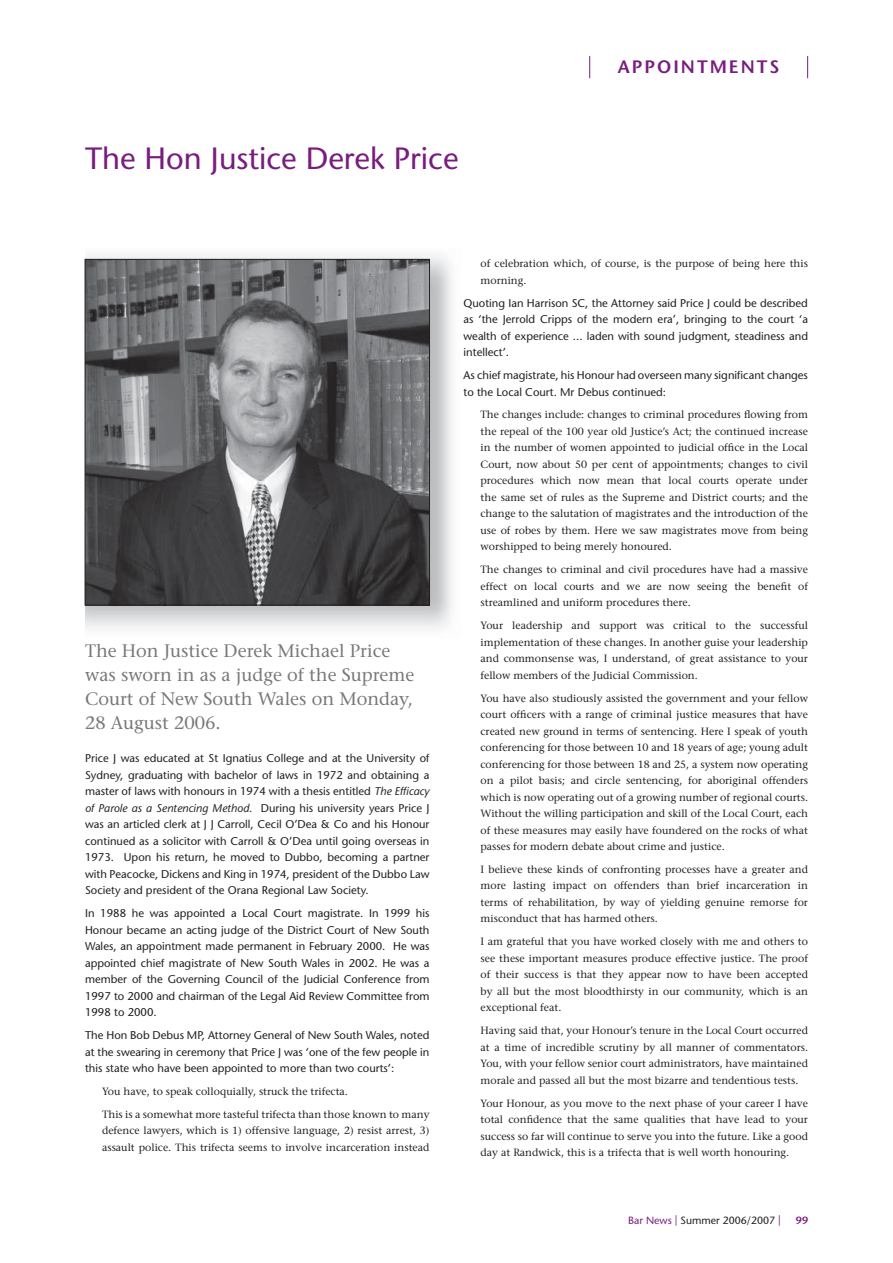
<style>
.page{position:relative;width:893px;height:1263px;background:#fff}
.page>*{position:absolute;margin:0;border:0;box-sizing:border-box;transform-origin:0 0}
.t1{font:30.75px "Stone Sans";color:#781d7e}
.t2{font:18px/24px "Stone Serif";color:#76787a}
.t3{font:600 18px "Stone Sans";letter-spacing:.11em;color:#781d7e}
.t4{font:11.25px/16.5px "Stone Sans";color:#231f20;text-align:justify}
.t5{font:10.5px/16.5px "Stone Serif";color:#231f20;text-align:justify}
.t6{font:10.5px "Stone Sans";color:#231f20}
.t7{font:600 10.5px "Stone Sans";color:#781d7e}
.s1{font-style:italic}
.s2{color:#781d7e}
</style>
<div class="page">
<svg style="left:807px;top:56px;width:1px;height:22px"></svg>
<svg style="left:589px;top:56px;width:1px;height:22px"></svg>
<img style="left:85px;top:254px;width:368px;height:376px">
<img style="left:87px;top:261px;width:341px;height:342px">
<div style="left:85px;top:259px;width:345px;height:346px;border:1px solid #231f20"></div>
<h1 class="t1" style="left:85px;top:146px;width:375px">The Hon Justice Derek Price</h1>
<h2 class="t3" style="left:618px;top:60px;width:163px">APPOINTMENTS</h2>
<h2 class="t2" style="left:85px;top:641px;width:331px">The Hon Justice Derek Michael Price was sworn in as a judge of the Supreme<br>Court of New South Wales on Monday,<br>28 August 2006.</h2>
<p class="t4" style="left:85px;top:751px;width:346px">Price J was educated at St Ignatius College and at the University of Sydney, graduating with bachelor of laws in 1972 and obtaining a master of laws with honours in 1974 with a thesis entitled <span class="s1">The Efficacy of Parole as a Sentencing Method</span>. During his university years Price J was an articled clerk at J J Carroll, Cecil O’Dea &amp; Co and his Honour continued as a solicitor with Carroll &amp; O’Dea until going overseas in 1973. Upon his return, he moved to Dubbo, becoming a partner with Peacocke, Dickens and King in 1974, president of the Dubbo Law Society and president of the Orana Regional Law Society.</p>
<p class="t4" style="left:85px;top:906px;width:346px">In 1988 he was appointed a Local Court magistrate. In 1999 his Honour became an acting judge of the District Court of New South Wales, an appointment made permanent in February 2000. He was appointed chief magistrate of New South Wales in 2002. He was a member of the Governing Council of the Judicial Conference from 1997 to 2000 and chairman of the Legal Aid Review Committee from 1998 to 2000.</p>
<p class="t4" style="left:85px;top:1028px;width:346px">The Hon Bob Debus MP, Attorney General of New South Wales, noted at the swearing in ceremony that Price J was ‘one of the few people in this state who have been appointed to more than two courts’:</p>
<p class="t5" style="left:102px;top:1081px;width:329px;line-height:23px">You have, to speak colloquially, struck the trifecta.<br>This is a somewhat more tasteful trifecta than those known to many</p>
<p class="t5" style="left:102px;top:1124px;width:329px">defence lawyers, which is 1) offensive language, 2) resist arrest, 3) assault police. This trifecta seems to involve incarceration instead</p>
<p class="t5" style="left:480px;top:256px;width:329px">of celebration which, of course, is the purpose of being here this morning.</p>
<p class="t4" style="left:463px;top:296px;width:346px">Quoting Ian Harrison SC, the Attorney said Price J could be described as ‘the Jerrold Cripps of the modern era’, bringing to the court ‘a wealth of experience ... laden with sound judgment, steadiness and intellect’.</p>
<p class="t4" style="left:463px;top:368px;width:346px">As chief magistrate, his Honour had overseen many significant changes to the Local Court. Mr Debus continued:</p>
<p class="t5" style="left:480px;top:408px;width:329px">The changes include: changes to criminal procedures flowing from the repeal of the 100 year old Justice’s Act; the continued increase in the number of women appointed to judicial office in the Local Court, now about 50 per cent of appointments; changes to civil procedures which now mean that local courts operate under the same set of rules as the Supreme and District courts; and the change to the salutation of magistrates and the introduction of the use of robes by them. Here we saw magistrates move from being worshipped to being merely honoured.</p>
<p class="t5" style="left:480px;top:562px;width:329px">The changes to criminal and civil procedures have had a massive effect on local courts and we are now seeing the benefit of streamlined and uniform procedures there.</p>
<p class="t5" style="left:480px;top:618px;width:329px">Your leadership and support was critical to the successful implementation of these changes. In another guise your leadership and commonsense was, I understand, of great assistance to your fellow members of the Judicial Commission.</p>
<p class="t5" style="left:480px;top:691px;width:329px">You have also studiously assisted the government and your fellow court officers with a range of criminal justice measures that have created new ground in terms of sentencing. Here I speak of youth conferencing for those between 10 and 18 years of age; young adult conferencing for those between 18 and 25, a system now operating on a pilot basis; and circle sentencing, for aboriginal offenders which is now operating out of a growing number of regional courts.<br>Without the willing participation and skill of the Local Court, each of these measures may easily have foundered on the rocks of what passes for modern debate about crime and justice.</p>
<p class="t5" style="left:480px;top:862px;width:329px">I believe these kinds of confronting processes have a greater and more lasting impact on offenders than brief incarceration in terms of rehabilitation, by way of yielding genuine remorse for misconduct that has harmed others.</p>
<p class="t5" style="left:480px;top:934px;width:329px">I am grateful that you have worked closely with me and others to see these important measures produce effective justice. The proof of their success is that they appear now to have been accepted by all but the most bloodthirsty in our community, which is an exceptional feat.</p>
<p class="t5" style="left:480px;top:1023px;width:329px">Having said that, your Honour’s tenure in the Local Court occurred at a time of incredible scrutiny by all manner of commentators.<br>You, with your fellow senior court administrators, have maintained morale and passed all but the most bizarre and tendentious tests.</p>
<p class="t5" style="left:480px;top:1096px;width:329px">Your Honour, as you move to the next phase of your career I have total confidence that the same qualities that have lead to your success so far will continue to serve you into the future. Like a good day at Randwick, this is a trifecta that is well worth honouring.</p>
<p class="t6" style="left:628px;top:1217px;width:154px"><span class="s2">Bar News |</span> Summer 2006/2007 <span class="s2">|</span></p>
<p class="t7" style="left:796px;top:1217px;width:14px">99</p>
</div>
